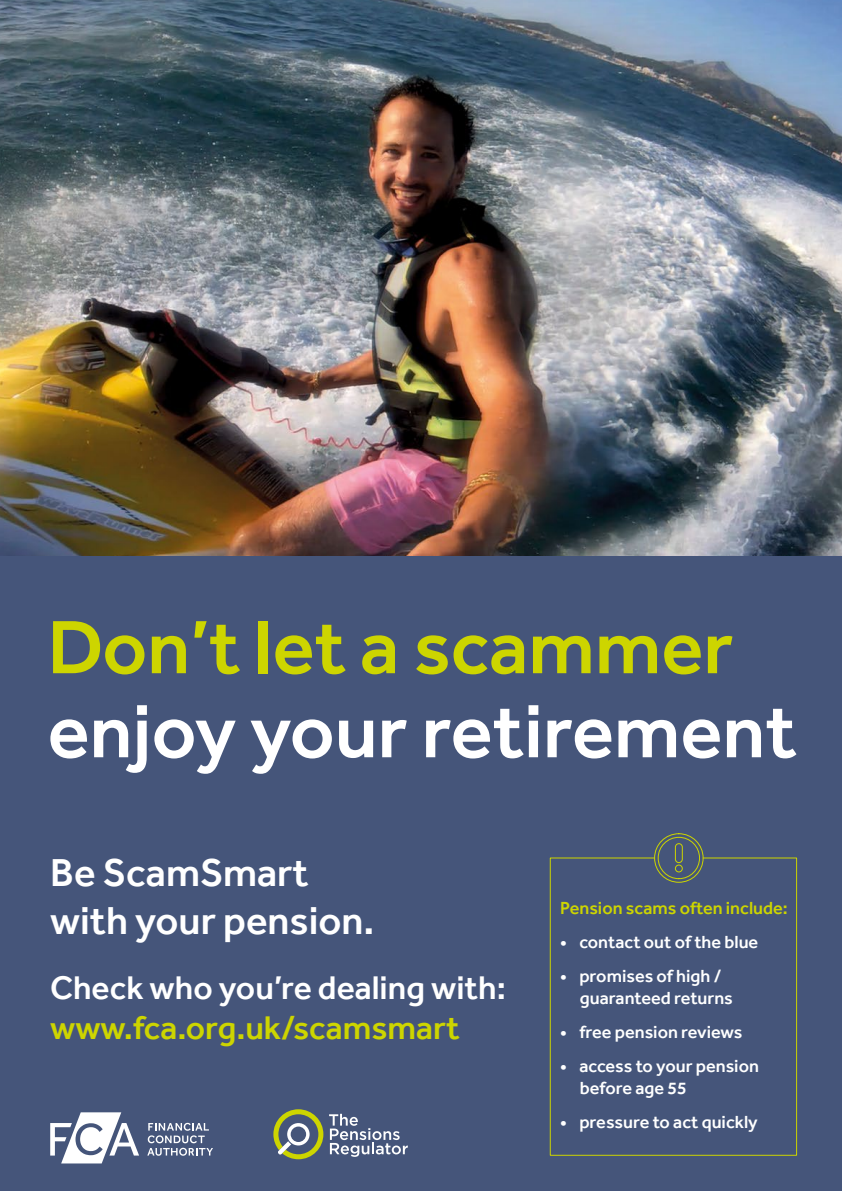
<style>
.page{position:relative;width:842px;height:1191px;background:#45557a}
.page>*{position:absolute;margin:0;border:0;box-sizing:border-box;transform-origin:0 0}
.t1{font:500 78px "Effra";color:#fff}
.t2{font:500 78px "Effra";color:#cdd500}
.t3{font:500 40px/48px "Effra";color:#fff}
.t4{font:500 33.7px "Effra";color:#fff}
.t5{font:500 33.7px "Effra";color:#cdd500}
.t6{font:500 18px/22px "Effra";color:#fff}
.t7{font:500 18px "Effra";color:#cdd500}
</style>
<div class="page">
<img style="left:0;top:0;width:842px;height:555px">
<svg style="left:654px;top:833px;width:50px;height:24px"></svg>
<div style="left:675px;top:843px;width:8px;height:20px;border:1px solid #cdd500;border-radius:3px"></div>
<svg style="left:549px;top:857px;width:248px;height:299px"></svg>
<svg style="left:50px;top:1112px;width:89px;height:51px"></svg>
<svg style="left:147px;top:1122px;width:66px;height:33px"></svg>
<svg style="left:329px;top:1113px;width:79px;height:43px"></svg>
<svg style="left:273px;top:1109px;width:50px;height:50px"></svg>
<h1 class="t2" style="left:48px;top:600px;width:687px">Don’t let a scammer</h1>
<h1 class="t1" style="left:48px;top:684px;width:751px">enjoy your retirement</h1>
<h2 class="t3" style="left:50px;top:848px;width:326px">Be ScamSmart with your pension.</h2>
<h3 class="t4" style="left:50px;top:967px;width:457px">Check who you’re dealing with:</h3>
<h3 class="t5" style="left:50px;top:1007px;width:411px">www.fca.org.uk/scamsmart</h3>
<p class="t7" style="left:560px;top:897px;width:229px">Pension scams often include:</p>
<p class="t6" style="left:560px;top:930px;width:200px">• contact out of the blue</p>
<p class="t6" style="left:580px;top:964px;width:154px;text-indent:-20px">• promises of high / guaranteed returns</p>
<p class="t6" style="left:560px;top:1020px;width:184px">• free pension reviews</p>
<p class="t6" style="left:580px;top:1054px;width:181px;text-indent:-20px">• access to your pension before age 55</p>
<p class="t6" style="left:560px;top:1110px;width:199px">• pressure to act quickly</p>
</div>
